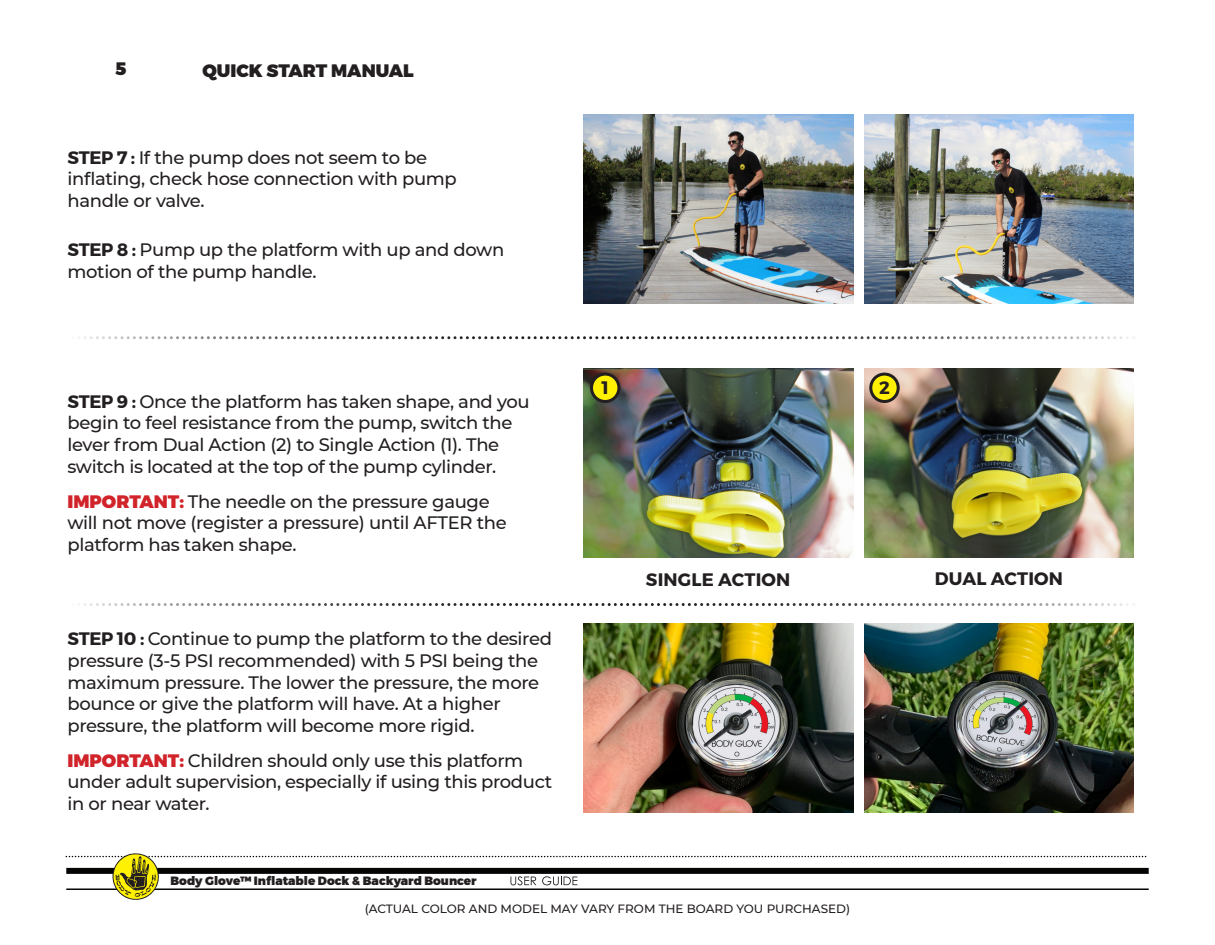
<style>
.page{position:relative;width:1215px;height:945px;background:#fff}
.page>*{position:absolute;margin:0;border:0;box-sizing:border-box;transform-origin:0 0}
.t1{font:500 18px/21.6px "Montserrat";letter-spacing:-.02em;color:#231f20}
.t2{font:700 18px "Montserrat";letter-spacing:.01em;color:#231f20}
.t3{font:900 18px "Montserrat";color:#231f20}
.t4{font:500 12px "Montserrat";color:#231f20}
.t5{font:900 12px "Montserrat";color:#231f20}
.s1{font-weight:700}
.s2{font-weight:900;color:#d1232a}
</style>
<div class="page">
<svg style="left:66px;top:853px;width:1080px;height:47px"></svg>
<svg style="left:78px;top:336px;width:1049px;height:3px"></svg>
<svg style="left:78px;top:603px;width:1049px;height:3px"></svg>
<img style="left:864px;top:114px;width:270px;height:189px">
<img style="left:583px;top:114px;width:270px;height:189px">
<img style="left:583px;top:624px;width:270px;height:189px">
<img style="left:864px;top:624px;width:270px;height:189px">
<img style="left:583px;top:368px;width:270px;height:189px">
<img style="left:864px;top:368px;width:270px;height:189px">
<div style="left:871px;top:374px;width:27px;height:27px;background:#fff101;border-radius:50%"></div>
<div style="left:869px;top:373px;width:31px;height:30px;border:3px solid #231f20;border-radius:50%"></div>
<div style="left:592px;top:374px;width:27px;height:27px;background:#fff101;border-radius:50%"></div>
<div style="left:590px;top:373px;width:30px;height:30px;border:3px solid #231f20;border-radius:50%"></div>
<p class="t3" style="left:116px;top:57px;width:12px">5</p>
<p class="t3" style="left:202px;top:59px;width:213px">QUICK START MANUAL</p>
<p class="t1" style="left:68px;top:146px;width:391px"><span class="s1">STEP 7 :</span> If the pump does not seem to be inflating, check hose connection with pump handle or valve.</p>
<p class="t1" style="left:68px;top:238px;width:438px"><span class="s1">STEP 8 :</span> Pump up the platform with up and down</p>
<p class="t1" style="left:68px;top:260px;width:251px">motion of the pump handle.</p>
<p class="t1" style="left:68px;top:390px;width:464px"><span class="s1">STEP 9 :</span> Once the platform has taken shape, and you begin to feel resistance from the pump, switch the lever from Dual Action (2) to Single Action (1). The switch is located at the top of the pump cylinder.</p>
<p class="t1" style="left:68px;top:490px;width:441px"><span class="s2">IMPORTANT:</span> The needle on the pressure gauge will not move (register a pressure) until AFTER the platform has taken shape.</p>
<p class="t1" style="left:68px;top:627px;width:486px"><span class="s1">STEP 10 :</span> Continue to pump the platform to the desired pressure (3-5 PSI recommended) with 5 PSI being the maximum pressure. The lower the pressure, the more bounce or give the platform will have. At a higher pressure, the platform will become more rigid.</p>
<p class="t1" style="left:68px;top:749px;width:486px"><span class="s2">IMPORTANT:</span> Children should only use this platform under adult supervision, especially if using this product in or near water.</p>
<p class="t2" style="left:602px;top:377px;width:9px">1</p>
<p class="t2" style="left:879px;top:377px;width:12px">2</p>
<p class="t2" style="left:646px;top:569px;width:146px">SINGLE ACTION</p>
<p class="t2" style="left:935px;top:567px;width:130px">DUAL ACTION</p>
<p class="t5" style="left:171px;top:873px;width:308px">Body Glove™ Inflatable Dock &amp; Backyard Bouncer</p>
<p class="t4" style="left:365px;top:901px;width:487px">(ACTUAL COLOR AND MODEL MAY VARY FROM THE BOARD YOU PURCHASED)</p>
</div>
